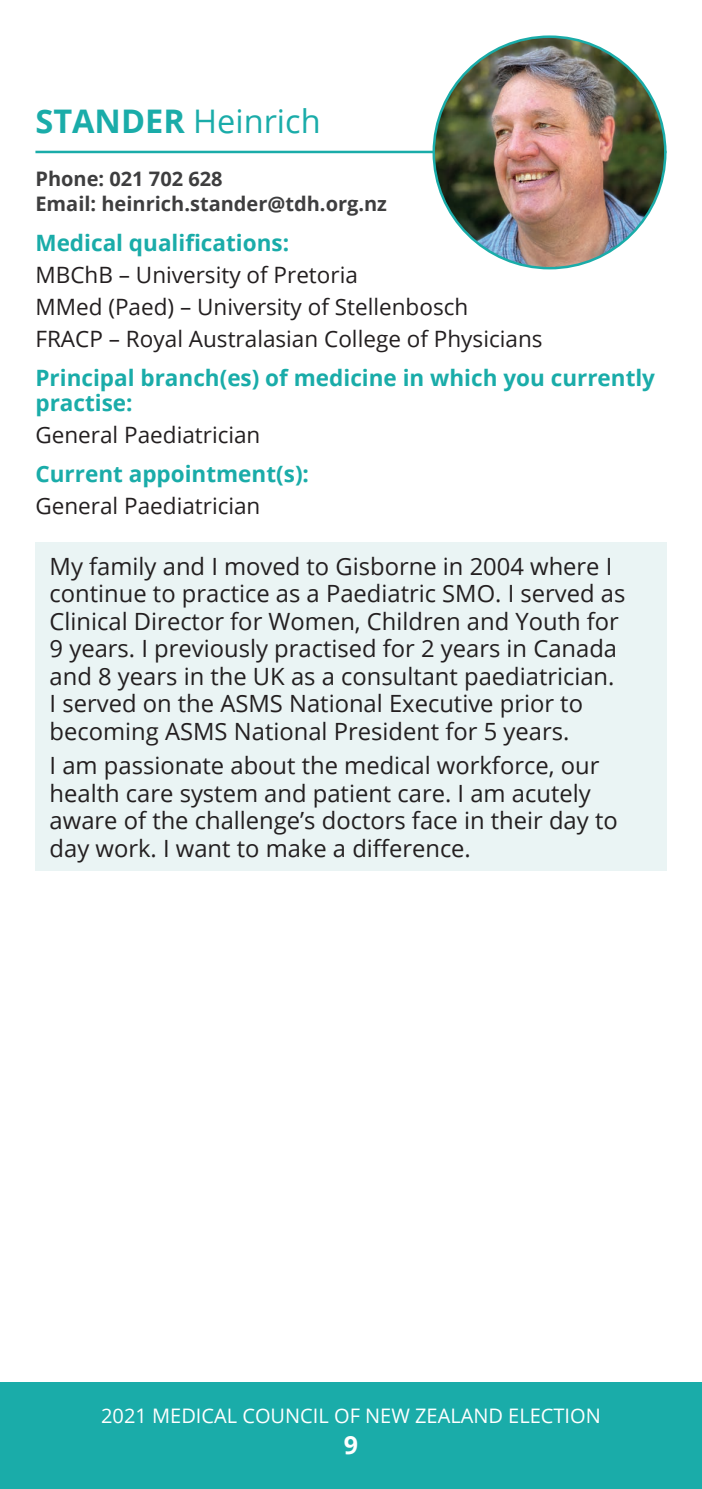
<style>
.page{position:relative;width:702px;height:1489px;background:#fff}
.page>*{position:absolute;margin:0;border:0;box-sizing:border-box;transform-origin:0 0}
.t1{font:32.5px "Open Sans";color:#1aaca9}
.t2{font:700 25px "Open Sans";color:#fff}
.t3{font:23.75px/27.5px "Open Sans";color:#231f20}
.t4{font:22.5px/32px "Open Sans";color:#231f20}
.t5{font:700 22.5px/25px "Open Sans";color:#1aaca9}
.t6{font:700 20px/25px "Open Sans";color:#3e3e3f}
.t7{font:20px "Open Sans";color:#fff}
.s1{font-weight:700}
</style>
<div class="page">
<div style="left:0;top:1382px;width:702px;height:106px;background:#1aaca9"></div>
<hr style="left:35px;top:151px;width:631px;height:2px;background:#1aaca9">
<div style="left:35px;top:542px;width:631px;height:329px;background:#eaf4f4"></div>
<img style="left:434px;top:37px;width:231px;height:231px;border-radius:116px">
<h1 class="t1" style="left:35px;top:99px;width:287px"><span class="s1">STANDER</span> Heinrich</h1>
<p class="t6" style="left:35px;top:166px;width:353px">Phone: 021 702 628<br>Email: heinrich.stander@tdh.org.nz</p>
<p class="t5" style="left:35px;top:229px;width:255px">Medical qualifications:</p>
<p class="t4" style="left:35px;top:258px;width:508px">MBChB – University of Pretoria<br>MMed (Paed) – University of Stellenbosch<br>FRACP – Royal Australasian College of Physicians</p>
<p class="t5" style="left:35px;top:365px;width:621px">Principal branch(es) of medicine in which you currently practise:</p>
<p class="t4" style="left:35px;top:418px;width:226px">General Paediatrician</p>
<p class="t5" style="left:35px;top:461px;width:275px">Current appointment(s):</p>
<p class="t4" style="left:35px;top:489px;width:226px">General Paediatrician</p>
<p class="t3" style="left:50px;top:551px;width:577px">My family and I moved to Gisborne in 2004 where I continue to practice as a Paediatric SMO. I served as Clinical Director for Women, Children and Youth for 9 years. I previously practised for 2 years in Canada and 8 years in the UK as a consultant paediatrician.<br>I served on the ASMS National Executive prior to becoming ASMS National President for 5 years.</p>
<p class="t3" style="left:50px;top:751px;width:569px">I am passionate about the medical workforce, our health care system and patient care. I am acutely aware of the challenge’s doctors face in their day to day work. I want to make a difference.</p>
<p class="t7" style="left:101px;top:1401px;width:501px">2021 MEDICAL COUNCIL OF NEW ZEALAND ELECTION</p>
<p class="t2" style="left:344px;top:1426px;width:16px">9</p>
</div>
